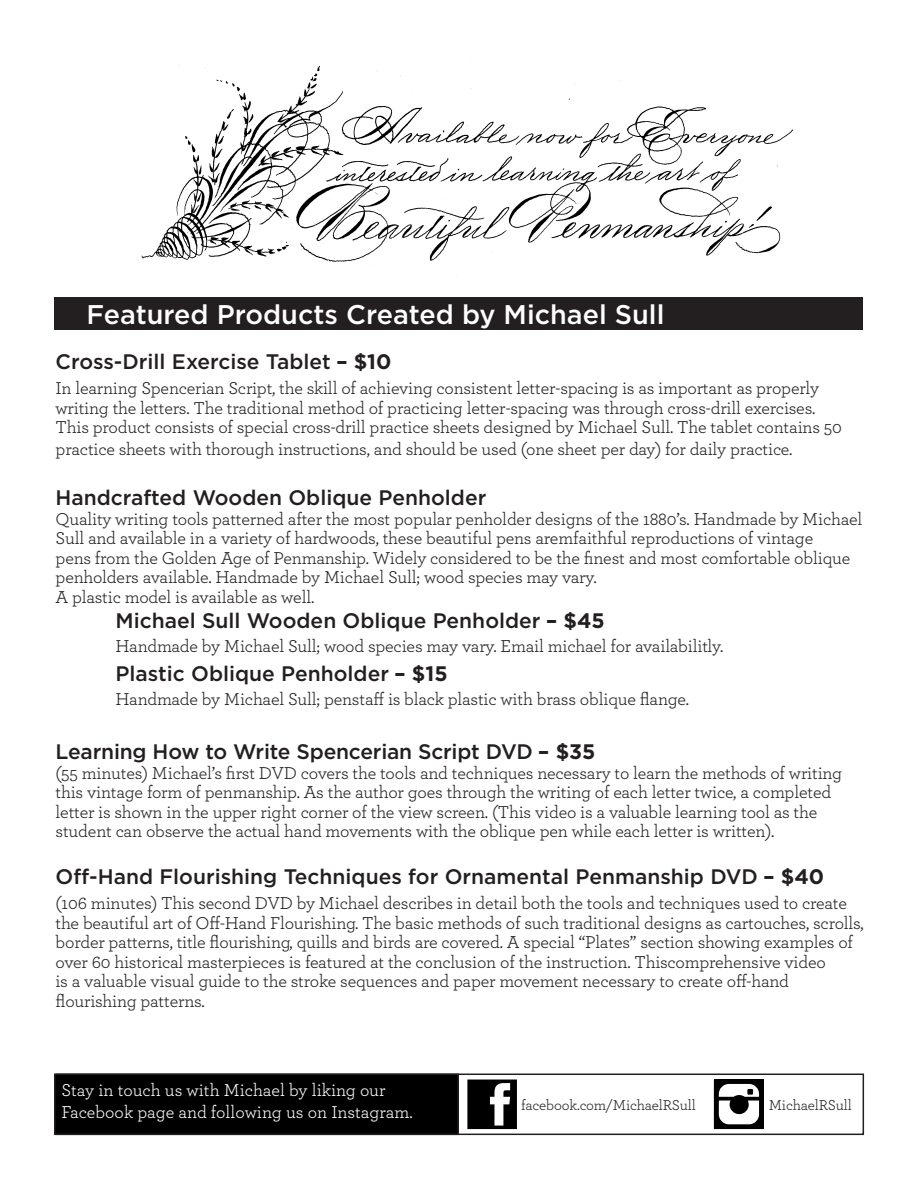
<style>
.page{position:relative;width:918px;height:1188px;background:#fff}
.page>*{position:absolute;margin:0;border:0;box-sizing:border-box;transform-origin:0 0}
.t1{font:500 27px "Gotham";color:#fff}
.t2{font:500 21px "Gotham";color:#231f20}
.t3{font:18px/19.5px "Archer";letter-spacing:-.01em;color:#231f20}
.t4{font:18px/21.6px "Archer";color:#fff}
.t5{font:15px "Archer";letter-spacing:-.01em;color:#231f20}
.s1{font-weight:700}
</style>
<div class="page">
<div style="left:54px;top:297px;width:808px;height:32px;background:#231f20"></div>
<svg style="left:467px;top:1080px;width:50px;height:49px"></svg>
<svg style="left:714px;top:1080px;width:49px;height:49px"></svg>
<div style="left:56px;top:1074px;width:808px;height:61px;border:2px solid #231f20"></div>
<div style="left:55px;top:1074px;width:403px;height:60px;background:#000"></div>
<div style="left:54px;top:1074px;width:405px;height:61px;border:2px solid #231f20"></div>
<img style="left:141px;top:64px;width:653px;height:201px">
<p class="t1" style="left:86px;top:297px;width:580px">Featured Products Created by Michael Sull</p>
<p class="t2" style="left:56px;top:347px;width:337px">Cross-Drill Exercise Tablet <span class="s1">– $10</span></p>
<p class="t3" style="left:56px;top:377px;width:788px">In learning Spencerian Script, the skill of achieving consistent letter-spacing is as important as properly writing the letters. The traditional method of practicing letter-spacing was through cross-drill exercises.<br>This product consists of special cross-drill practice sheets designed by Michael Sull. The tablet contains 50</p>
<p class="t3" style="left:56px;top:438px;width:738px">practice sheets with thorough instructions, and should be used (one sheet per day) for daily practice.</p>
<p class="t2" style="left:56px;top:484px;width:432px">Handcrafted Wooden Oblique Penholder</p>
<p class="t3" style="left:56px;top:508px;width:808px">Quality writing tools patterned after the most popular penholder designs of the 1880’s. Handmade by Michael Sull and available in a variety of hardwoods, these beautiful pens aremfaithful reproductions of vintage<br>pens from the Golden Age of Penmanship. Widely considered to be the finest and most comfortable oblique penholders available. Handmade by Michael Sull; wood species may vary.<br>A plastic model is available as well.</p>
<p class="t2" style="left:116px;top:607px;width:491px">Michael Sull Wooden Oblique Penholder <span class="s1">– $45</span></p>
<p class="t3" style="left:116px;top:635px;width:610px">Handmade by Michael Sull; wood species may vary. Email michael for availabilitly.</p>
<p class="t2" style="left:116px;top:660px;width:334px">Plastic Oblique Penholder <span class="s1">– $15</span></p>
<p class="t3" style="left:116px;top:689px;width:575px">Handmade by Michael Sull; penstaff is black plastic with brass oblique flange.</p>
<p class="t2" style="left:56px;top:738px;width:541px">Learning How to Write Spencerian Script DVD <span class="s1">– $35</span></p>
<p class="t3" style="left:56px;top:762px;width:788px">(55 minutes) Michael’s first DVD covers the tools and techniques necessary to learn the methods of writing this vintage form of penmanship. As the author goes through the writing of each letter twice, a completed letter is shown in the upper right corner of the view screen. (This video is a valuable learning tool as the student can observe the actual hand movements with the oblique pen while each letter is written).</p>
<p class="t2" style="left:56px;top:863px;width:770px">Off-Hand Flourishing Techniques for Ornamental Penmanship DVD <span class="s1">– $40</span></p>
<p class="t3" style="left:56px;top:893px;width:810px">(106 minutes) This second DVD by Michael describes in detail both the tools and techniques used to create the beautiful art of Off-Hand Flourishing. The basic methods of such traditional designs as cartouches, scrolls, border patterns, title flourishing, quills and birds are covered. A special “Plates” section showing examples of over 60 historical masterpieces is featured at the conclusion of the instruction. Thiscomprehensive video<br>is a valuable visual guide to the stroke sequences and paper movement necessary to create off-hand flourishing patterns.</p>
<p class="t4" style="left:61px;top:1078px;width:353px">Stay in touch us with Michael by liking our<br>Facebook page and following us on Instagram.</p>
<p class="t5" style="left:521px;top:1094px;width:176px">facebook.com/MichaelRSull</p>
<p class="t5" style="left:769px;top:1094px;width:85px">MichaelRSull</p>
</div>
